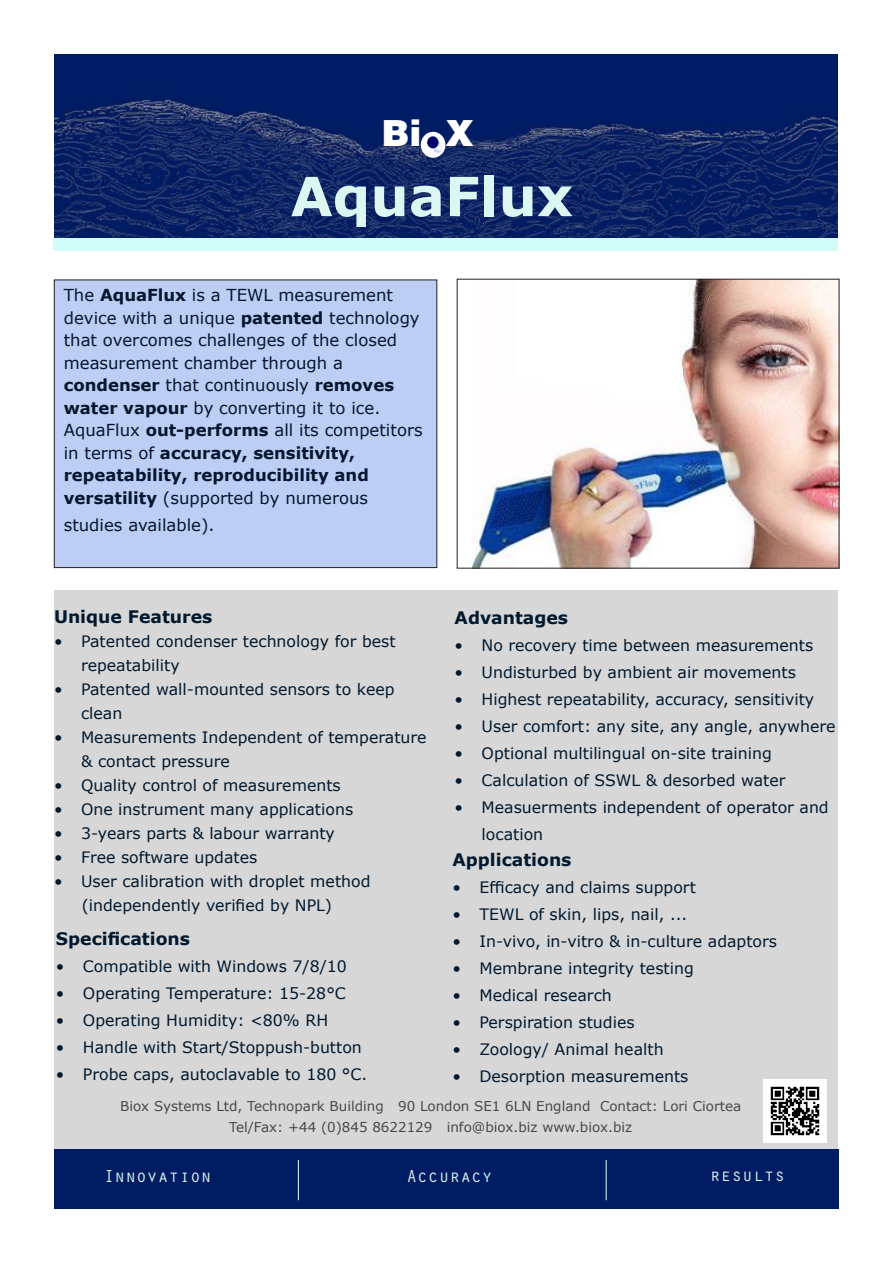
<style>
.page{position:relative;width:893px;height:1263px;background:#fff}
.page>*{position:absolute;margin:0;border:0;box-sizing:border-box;transform-origin:0 0}
.t1{font:700 54px "Verdana";color:#dcf7f2}
.t2{font:900 36px "Helvetica";color:#fff}
.t3{font:18px "Orator Std";color:#dbf0ed}
.t4{font:700 17.25px "Verdana";color:#00192e}
.t5{font:16.5px/22.5px "Verdana";color:#00192e}
.t6{font:15.75px/24px "Verdana";color:#00192e}
.t7{font:13.5px/21px "Verdana";color:#4a4647;text-align:center}
.s1{font-weight:700}
</style>
<div class="page">
<img style="left:54px;top:54px;width:783px;height:184px">
<div style="left:55px;top:590px;width:783px;height:559px;background:#d8d7d7"></div>
<div style="left:53px;top:238px;width:784px;height:13px;background:#d2fcfa"></div>
<div style="left:54px;top:280px;width:383px;height:288px;background:#becdf3"></div>
<div style="left:54px;top:280px;width:383px;height:288px;border:1px solid #241f1f"></div>
<img style="left:472px;top:281px;width:365px;height:285px">
<div style="left:54px;top:1149px;width:785px;height:60px;background:#001d63"></div>
<hr style="left:298px;top:1160px;width:1px;height:40px;background:#e8fff5">
<hr style="left:606px;top:1160px;width:1px;height:40px;background:#e8fff5">
<img style="left:764px;top:1080px;width:62px;height:62px">
<div style="left:421px;top:132px;width:24px;height:26px;background:#fff;border-radius:50%"></div>
<img style="left:429px;top:137px;width:14px;height:17px">
<div style="left:427px;top:136px;width:11px;height:12px;background:#006;border-radius:50%"></div>
<h2 class="t2" style="left:381px;top:109px;width:93px">Bi X</h2>
<h1 class="t1" style="left:291px;top:158px;width:284px">AquaFlux</h1>
<p class="t5" style="left:64px;top:284px;width:360px">The <span class="s1">AquaFlux</span> is a TEWL measurement device with a unique <span class="s1">patented</span> technology that overcomes challenges of the closed measurement chamber through a <span class="s1">condenser</span> that continuously <span class="s1">removes water vapour</span> by converting it to ice.<br>AquaFlux <span class="s1">out-performs</span> all its competitors in terms of <span class="s1">accuracy, sensitivity, repeatability, reproducibility and versatility</span> (supported by numerous</p>
<p class="t5" style="left:64px;top:513px;width:152px">studies available).</p>
<p class="t4" style="left:54px;top:604px;width:160px">Unique Features</p>
<p class="t6" style="left:81px;top:629px;width:316px;text-indent:-27px">• Patented condenser technology for best repeatability</p>
<p class="t6" style="left:81px;top:677px;width:315px;text-indent:-27px">• Patented wall-mounted sensors to keep clean</p>
<p class="t6" style="left:81px;top:725px;width:347px;text-indent:-27px">• Measurements Independent of temperature &amp; contact pressure</p>
<p class="t6" style="left:54px;top:773px;width:288px">• Quality control of measurements</p>
<p class="t6" style="left:54px;top:797px;width:301px">• One instrument many applications</p>
<p class="t6" style="left:54px;top:821px;width:282px">• 3-years parts &amp; labour warranty</p>
<p class="t6" style="left:54px;top:845px;width:205px">• Free software updates</p>
<p class="t6" style="left:82px;top:869px;width:290px;text-indent:-28px">• User calibration with droplet method (independently verified by NPL)</p>
<p class="t4" style="left:56px;top:927px;width:136px">Specifications</p>
<p class="t6" style="left:56px;top:954px;width:292px">• Compatible with Windows 7/8/10</p>
<p class="t6" style="left:56px;top:981px;width:291px">• Operating Temperature: 15-28°C</p>
<p class="t6" style="left:56px;top:1008px;width:274px">• Operating Humidity: &lt;80% RH</p>
<p class="t6" style="left:56px;top:1035px;width:307px">• Handle with Start/Stoppush-button</p>
<p class="t6" style="left:56px;top:1062px;width:313px">• Probe caps, autoclavable to 180 °C.</p>
<p class="t4" style="left:455px;top:605px;width:115px">Advantages</p>
<p class="t6" style="left:455px;top:633px;width:360px">• No recovery time between measurements</p>
<p class="t6" style="left:455px;top:660px;width:343px">• Undisturbed by ambient air movements</p>
<p class="t6" style="left:455px;top:687px;width:361px">• Highest repeatability, accuracy, sensitivity</p>
<p class="t6" style="left:455px;top:714px;width:382px">• User comfort: any site, any angle, anywhere</p>
<p class="t6" style="left:455px;top:741px;width:319px">• Optional multilingual on-site training</p>
<p class="t6" style="left:455px;top:768px;width:332px">• Calculation of SSWL &amp; desorbed water</p>
<p class="t6" style="left:482px;top:793px;width:349px;line-height:27px;text-indent:-27px">• Measuerments independent of operator and location</p>
<p class="t4" style="left:452px;top:848px;width:121px">Applications</p>
<p class="t6" style="left:452px;top:875px;width:245px">• Efficacy and claims support</p>
<p class="t6" style="left:452px;top:902px;width:236px">• TEWL of skin, lips, nail, ...</p>
<p class="t6" style="left:452px;top:929px;width:326px">• In-vivo, in-vitro &amp; in-culture adaptors</p>
<p class="t6" style="left:452px;top:956px;width:243px">• Membrane integrity testing</p>
<p class="t6" style="left:452px;top:983px;width:161px">• Medical research</p>
<p class="t6" style="left:452px;top:1010px;width:184px">• Perspiration studies</p>
<p class="t6" style="left:452px;top:1037px;width:213px">• Zoology/ Animal health</p>
<p class="t6" style="left:452px;top:1064px;width:237px">• Desorption measurements</p>
<p class="t7" style="left:120px;top:1095px;width:622px">Biox Systems Ltd, Technopark Building 90 London SE1 6LN England Contact: Lori Ciortea<br>Tel/Fax: +44 (0)845 8622129 info@biox.biz www.biox.biz</p>
<p class="t3" style="left:104px;top:1163px;width:109px">Innovation</p>
<p class="t3" style="left:406px;top:1163px;width:88px">Accuracy</p>
<p class="t3" style="left:710px;top:1162px;width:77px">results</p>
</div>
